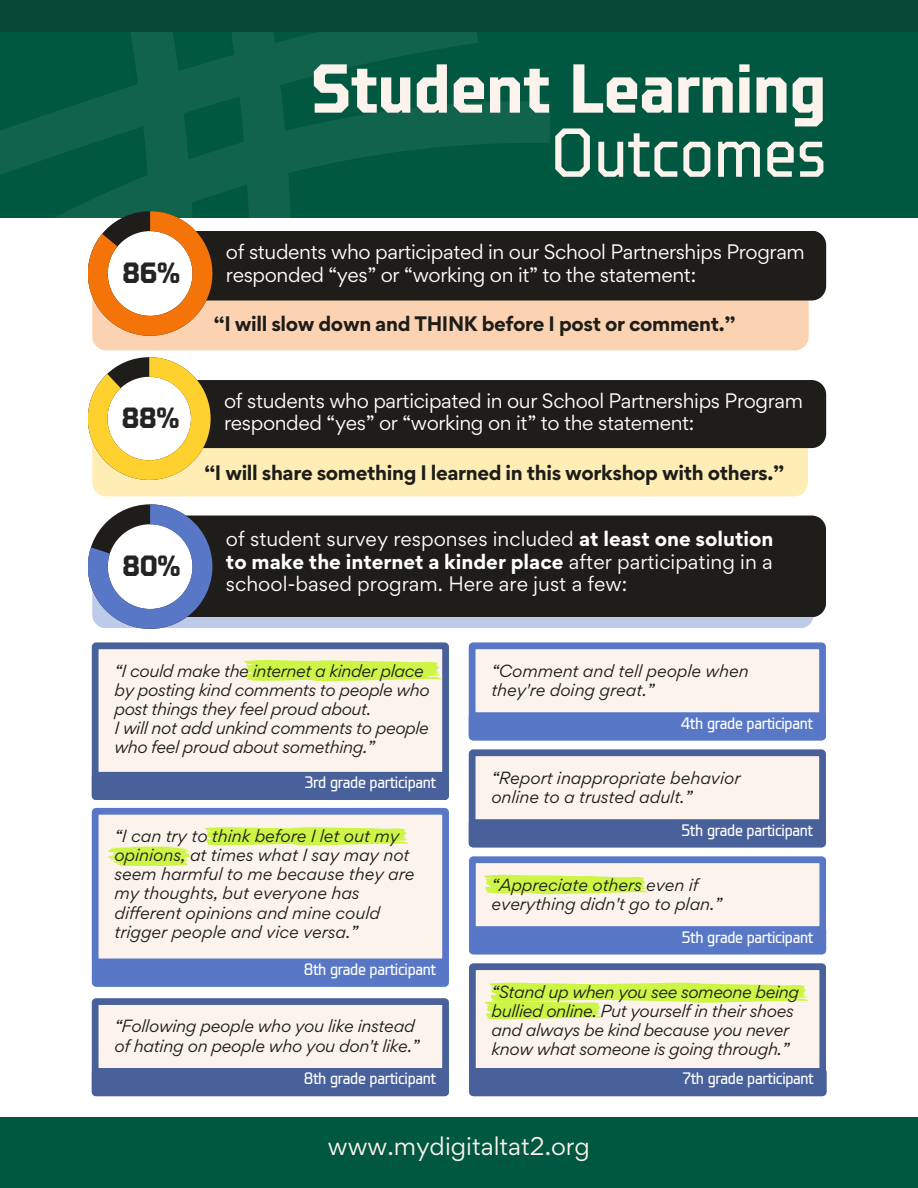
<style>
.page{position:relative;width:918px;height:1188px;background:#fff}
.page>*{position:absolute;margin:0;border:0;box-sizing:border-box;transform-origin:0 0}
.t1{font:700 69px/64.2px "TT Octosquares Cond";color:#fcf3ec;text-align:right}
.t2{font:700 29.1px "TT Octosquares Cond";color:#242424}
.t3{font:22.95px "Gordita";color:#fcf3ec}
.t4{font:18.75px/22.5px "Gordita";letter-spacing:-.02em;color:#fff}
.t5{font:700 18.75px "Gordita";letter-spacing:-.02em;color:#1e1d19}
.t6{font:16.5px "TT Octosquares Cond";letter-spacing:-.02em;color:#fff}
.t7{font:italic 15.75px/19.2px "Gordita";letter-spacing:-.015em;color:#1e1d19}
.s1{font-weight:400}
.s2{font-weight:700}
</style>
<div class="page">
<svg style="left:92px;top:642px;width:356px;height:130px;background:#eae5e4"></svg>
<div style="left:0;top:0;width:918px;height:217px;background:#015840"></div>
<svg style="left:0;top:32px;width:550px;height:319px"></svg>
<div style="left:0;top:0;width:918px;height:32px;background:#084936"></div>
<div style="left:92px;top:448px;width:716px;height:48px;background:#feeeb6"></div>
<div style="left:211px;top:380px;width:615px;height:68px;background:#1e1d19"></div>
<svg style="left:88px;top:357px;width:123px;height:123px"></svg>
<div style="left:212px;top:617px;width:602px;height:11px;background:#becae9"></div>
<div style="left:212px;top:516px;width:614px;height:101px;background:#1e1d19"></div>
<svg style="left:88px;top:504px;width:124px;height:125px"></svg>
<div style="left:92px;top:301px;width:717px;height:49px;background:#fbd3b3"></div>
<div style="left:212px;top:231px;width:614px;height:70px;background:#1e1d19"></div>
<svg style="left:88px;top:211px;width:124px;height:125px"></svg>
<svg style="left:244px;top:660px;width:198px;height:22px;background:#d4f460"></svg>
<div style="left:92px;top:772px;width:357px;height:28px;background:#49619b"></div>
<svg style="left:469px;top:642px;width:357px;height:98px;background:#bec4de"></svg>
<svg style="left:469px;top:749px;width:357px;height:98px;background:#b8bccd"></svg>
<svg style="left:469px;top:856px;width:357px;height:98px;background:#bac4d1"></svg>
<svg style="left:469px;top:963px;width:357px;height:132px;background:#e1dde0"></svg>
<svg style="left:485px;top:982px;width:323px;height:38px;background:#e0f489"></svg>
<div style="left:470px;top:1068px;width:357px;height:28px;background:#49619b"></div>
<svg style="left:92px;top:808px;width:356px;height:151px;background:#ede8e8"></svg>
<svg style="left:205px;top:827px;width:204px;height:19px;background:#d3f45d"></svg>
<svg style="left:107px;top:847px;width:84px;height:19px;background:#d3f45e"></svg>
<div style="left:92px;top:959px;width:357px;height:28px;background:#5878c7"></div>
<svg style="left:92px;top:998px;width:357px;height:98px;background:#b8bbcd"></svg>
<div style="left:0;top:1118px;width:918px;height:70px;background:#015840"></div>
<p class="t1" style="left:311px;top:56px;width:517px">Student Learning<br><span class="s1">Outcomes</span></p>
<h2 class="t2" style="left:122px;top:252px;width:60px">86%</h2>
<h2 class="t2" style="left:121px;top:398px;width:60px">88%</h2>
<h5 class="t2" style="left:122px;top:545px;width:60px">80%</h5>
<h5 class="t4" style="left:226px;top:240px;width:580px">of students who participated in our School Partnerships Program responded “yes” or “working on it” to the statement:</h5>
<p class="t5" style="left:214px;top:311px;width:523px">“I will slow down and THINK before I post or comment.”</p>
<h5 class="t4" style="left:224px;top:389px;width:580px">of students who participated in our School Partnerships Program responded “yes” or “working on it” to the statement:</h5>
<h4 class="t5" style="left:204px;top:460px;width:581px">“I will share something I learned in this workshop with others.”</h4>
<h4 class="t4" style="left:226px;top:527px;width:549px;text-align:justify">of student survey responses included <span class="s2">at least one solution to make the internet a kinder place</span> after participating in a school-based program. Here are just a few:</h4>
<h2 class="t7" style="left:114px;top:661px;width:317px">“I could make the internet a kinder place by posting kind comments to people who post things they feel proud about.</h2>
<h1 class="t7" style="left:114px;top:718px;width:316px">I will not add unkind comments to people who feel proud about something.”</h1>
<p class="t6" style="left:305px;top:771px;width:133px">3rd grade participant</p>
<p class="t7" style="left:114px;top:826px;width:301px">“I can try to think before I let out my opinions, at times what I say may not seem harmful to me because they are my thoughts, but everyone has different opinions and mine could trigger people and vice versa.”</p>
<p class="t6" style="left:304px;top:958px;width:134px">8th grade participant</p>
<p class="t7" style="left:114px;top:1017px;width:306px">“Following people who you like instead of hating on people who you don't like.”</p>
<p class="t6" style="left:304px;top:1067px;width:134px">8th grade participant</p>
<p class="t7" style="left:491px;top:661px;width:259px">“Comment and tell people when they're doing great.”</p>
<p class="t6" style="left:681px;top:711px;width:134px">4th grade participant</p>
<p class="t7" style="left:491px;top:768px;width:250px">“Report inappropriate behavior online to a trusted adult.”</p>
<p class="t6" style="left:681px;top:818px;width:133px">5th grade participant</p>
<p class="t7" style="left:492px;top:875px;width:232px">“Appreciate others even if everything didn't go to plan.”</p>
<p class="t6" style="left:681px;top:925px;width:133px">5th grade participant</p>
<p class="t7" style="left:492px;top:982px;width:309px">“Stand up when you see someone being bullied online. Put yourself in their shoes and always be kind because you never know what someone is going through.”</p>
<p class="t6" style="left:683px;top:1067px;width:132px">7th grade participant</p>
<p class="t3" style="left:328px;top:1130px;width:264px">www.mydigitaltat2.org</p>
</div>
